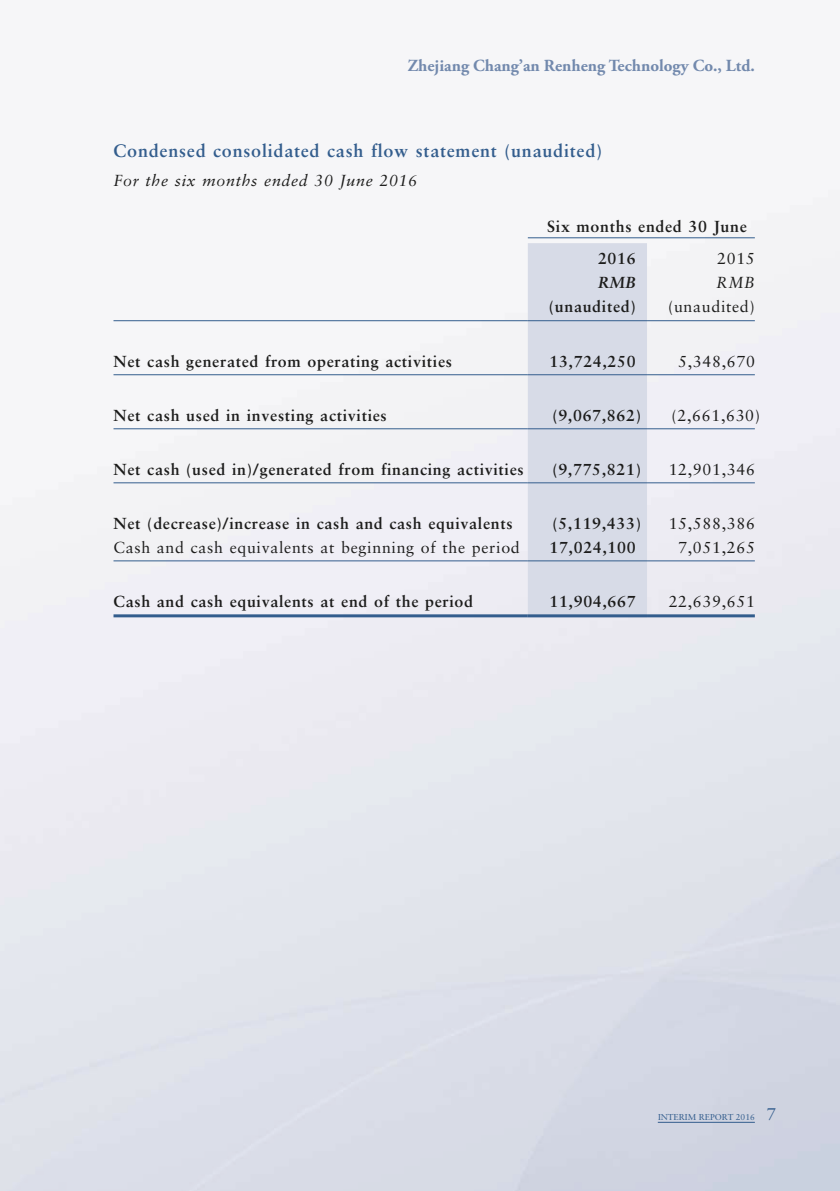
<style>
.page{position:relative;width:840px;height:1191px;background:#fff}
.page>*{position:absolute;margin:0;border:0;box-sizing:border-box;transform-origin:0 0}
.t1{font:700 18px "Sabon LT Std";letter-spacing:.04em;color:#335d8d}
.t2{font:700 17px "Adobe Garamond Pro";color:#7289ad}
.t3{font:700 16px/32px "Sabon LT Std";letter-spacing:.04em;color:#1c1c1b}
.t4{font:16px "Sabon LT Std";letter-spacing:.04em;color:#1c1c1b}
.t5{font:italic 16px "Sabon LT Std";letter-spacing:.04em;color:#1c1c1b}
.t6{font:italic 700 16px "Sabon LT Std";color:#1c1c1b}
.t7{font:8.6px "Sabon LT Std";color:#335d8d}
.s1{font-size:17px}
</style>
<div class="page">
<div style="left:0;top:0;width:839px;height:1191px;background:linear-gradient(to bottom,#fdfbfc,#d8dce7)"></div>
<hr style="left:657px;top:1122px;width:97px;height:1px;background:#335d8d">
<div style="left:527px;top:243px;width:119px;height:371px;background:#d7dbe7"></div>
<hr style="left:527px;top:237px;width:227px;height:1px;background:#335d8d">
<hr style="left:113px;top:320px;width:414px;height:1px;background:#335d8d">
<hr style="left:527px;top:320px;width:119px;height:1px;background:#335d8d">
<hr style="left:646px;top:320px;width:108px;height:1px;background:#335d8d">
<hr style="left:113px;top:374px;width:414px;height:1px;background:#335d8d">
<hr style="left:527px;top:374px;width:119px;height:1px;background:#335d8d">
<hr style="left:646px;top:374px;width:108px;height:1px;background:#335d8d">
<hr style="left:113px;top:428px;width:414px;height:1px;background:#335d8d">
<hr style="left:527px;top:428px;width:119px;height:1px;background:#335d8d">
<hr style="left:646px;top:428px;width:108px;height:1px;background:#335d8d">
<hr style="left:113px;top:482px;width:414px;height:1px;background:#335d8d">
<hr style="left:527px;top:482px;width:119px;height:1px;background:#335d8d">
<hr style="left:646px;top:482px;width:108px;height:1px;background:#335d8d">
<hr style="left:113px;top:560px;width:414px;height:1px;background:#335d8d">
<hr style="left:527px;top:560px;width:119px;height:1px;background:#335d8d">
<hr style="left:646px;top:560px;width:108px;height:1px;background:#335d8d">
<hr style="left:113px;top:614px;width:414px;height:3px;background:#335d8d">
<hr style="left:527px;top:614px;width:119px;height:3px;background:#335d8d">
<hr style="left:646px;top:614px;width:108px;height:3px;background:#335d8d">
<p class="t2" style="left:407px;top:55px;width:348px">Zhejiang Chang’an Renheng Technology Co., Ltd.</p>
<p class="t1" style="left:113px;top:139px;width:490px">Condensed consolidated cash flow statement (unaudited)</p>
<p class="t5" style="left:113px;top:172px;width:305px">For the six months ended 30 June 2016</p>
<p class="t3" style="left:597px;top:210px;width:150px;text-indent:-51px">Six months ended 30 June<br>2016</p>
<p class="t4" style="left:716px;top:249px;width:39px">2015</p>
<p class="t6" style="left:597px;top:273px;width:39px">RMB</p>
<p class="t5" style="left:715px;top:274px;width:40px">RMB</p>
<p class="t3" style="left:548px;top:290px;width:88px">(unaudited)</p>
<p class="t4" style="left:667px;top:297px;width:88px">(unaudited)</p>
<p class="t3" style="left:113px;top:344px;width:340px">Net cash generated from operating activities</p>
<p class="t3" style="left:549px;top:344px;width:88px">13,724,250</p>
<p class="t4" style="left:678px;top:351px;width:78px">5,348,670</p>
<p class="t3" style="left:113px;top:398px;width:275px">Net cash used in investing activities</p>
<p class="t3" style="left:552px;top:398px;width:90px">(9,067,862)</p>
<p class="t4" style="left:671px;top:405px;width:90px">(2,661,630)</p>
<p class="t3" style="left:113px;top:452px;width:411px">Net cash (used in)/generated from financing activities</p>
<p class="t3" style="left:552px;top:452px;width:90px">(9,775,821)</p>
<p class="t4" style="left:668px;top:459px;width:88px">12,901,346</p>
<p class="t3" style="left:113px;top:507px;width:400px">Net (decrease)/increase in cash and cash equivalents</p>
<p class="t3" style="left:552px;top:507px;width:90px">(5,119,433)</p>
<p class="t4" style="left:668px;top:513px;width:88px">15,588,386</p>
<p class="t4" style="left:113px;top:537px;width:407px">Cash and cash equivalents at beginning of the period</p>
<p class="t3" style="left:549px;top:531px;width:88px">17,024,100</p>
<p class="t4" style="left:678px;top:537px;width:78px">7,051,265</p>
<p class="t3" style="left:113px;top:585px;width:361px">Cash and cash equivalents at end of the period</p>
<p class="t3" style="left:549px;top:585px;width:88px">11,904,667</p>
<p class="t4" style="left:668px;top:591px;width:88px">22,639,651</p>
<p class="t7" style="left:657px;top:1112px;width:120px">INTERIM REPORT 2016 <span class="s1">7</span></p>
</div>
